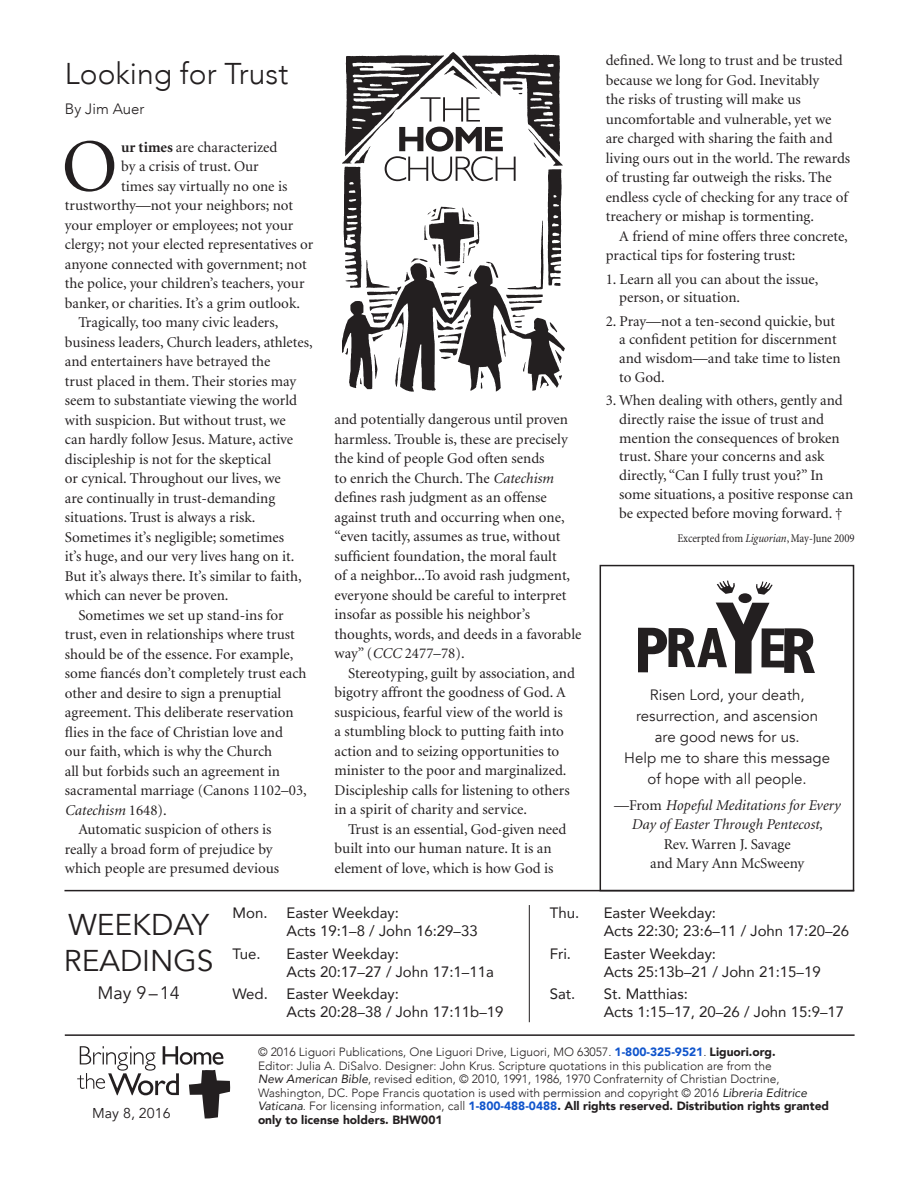
<style>
.page{position:relative;width:918px;height:1188px;background:#fff}
.page>*{position:absolute;margin:0;border:0;box-sizing:border-box;transform-origin:0 0}
.Main_Text{font:75px "Minion";color:#231f20}
.t1{font:30px "Avenir";color:#231f20}
.Head_1{font:300 30px "Avenir";color:#231f20}
.Weekday_Readings_Dat{font:18px "Avenir";color:#231f20}
.Main_Text-2{font:15px/19.5px "Minion";color:#231f20}
.Weekday_Readings{font:15px/18px "Avenir";color:#231f20}
.Prayer{font:15px/21px "Avenir";color:#231f20;text-align:center}
._13-Prayer_credit_li{font:italic 15px/19.5px "Minion";color:#231f20;text-align:center}
.Author_2{font:300 15px "Avenir";color:#231f20}
.t2{font:14.25px "Avenir";color:#231f20}
.Weekday_Readings-2{font:300 12px/13.5px "Avenir";color:#231f20}
.Main_Text-3{font:condensed 12px "Minion";letter-spacing:-.005em;color:#231f20}
.s1{font-style:italic}
.s2{font-weight:700}
.s3{font-style:normal}
.s4{font-weight:900;color:#15c}
.s5{font-weight:900}
.s6{font-weight:400;font-style:italic}
.s7{color:#222}
.s8{font-weight:400;font-style:italic;color:#222}
</style>
<div class="page">
<hr style="left:64px;top:890px;width:790px;height:1px;background:#231f20">
<svg style="left:77px;top:1046px;width:153px;height:73px"></svg>
<img style="left:342px;top:52px;width:223px;height:340px">
<img style="left:418px;top:200px;width:68px;height:78px">
<svg style="left:385px;top:97px;width:131px;height:84px"></svg>
<div style="left:600px;top:565px;width:254px;height:326px;border:2px solid #231f20"></div>
<hr style="left:65px;top:1034px;width:790px;height:2px;background:#231f20">
<hr style="left:529px;top:905px;width:1px;height:117px;background:#231f20">
<svg style="left:717px;top:581px;width:18px;height:13px"></svg>
<svg style="left:756px;top:582px;width:17px;height:13px"></svg>
<svg style="left:638px;top:603px;width:177px;height:70px"></svg>
<div style="left:738px;top:593px;width:14px;height:10px;background:#231f20;border-radius:50%"></div>
<p class="Main_Text-2" style="left:606px;top:51px;width:246px">defined. We long to trust and be trusted because we long for God. Inevitably<br>the risks of trusting will make us uncomfortable and vulnerable, yet we are charged with sharing the faith and living ours out in the world. The rewards of trusting far outweigh the risks. The endless cycle of checking for any trace of treachery or mishap is tormenting.</p>
<p class="Main_Text-2" style="left:606px;top:227px;width:244px;text-indent:14px">A friend of mine offers three concrete, practical tips for fostering trust:</p>
<p class="Main_Text-2" style="left:619px;top:270px;width:201px;line-height:18.8px;text-indent:-14px">1. Learn all you can about the issue, person, or situation.</p>
<p class="Main_Text-2" style="left:619px;top:312px;width:223px;line-height:18.8px;text-indent:-14px">2. Pray—not a ten-second quickie, but a confident petition for discernment and wisdom—and take time to listen to God.</p>
<p class="Main_Text-2" style="left:619px;top:391px;width:236px;line-height:18.8px;text-indent:-14px">3. When dealing with others, gently and directly raise the issue of trust and mention the consequences of broken trust. Share your concerns and ask directly, “Can I fully trust you?” In some situations, a positive response can be expected before moving forward. †</p>
<p class="Main_Text-3" style="left:677px;top:532px;width:179px">Excerpted from <span class="s1">Liguorian</span>, May-June 2009</p>
<p class="Head_1" style="left:65px;top:56px;width:225px">Looking for Trust</p>
<p class="Author_2" style="left:65px;top:100px;width:81px">By Jim Auer</p>
<p class="Main_Text" style="left:62px;top:130px;width:57px">O</p>
<p class="Main_Text-2" style="left:121px;top:137px;width:158px"><span class="s2">ur times</span> are characterized</p>
<p class="Main_Text-2" style="left:121px;top:157px;width:139px">by a crisis of trust. Our</p>
<p class="Main_Text-2" style="left:121px;top:176px;width:168px">times say virtually no one is</p>
<p class="Main_Text-2" style="left:65px;top:196px;width:230px">trustworthy—not your neighbors; not</p>
<p class="Main_Text-2" style="left:65px;top:215px;width:230px">your employer or employees; not your</p>
<p class="Main_Text-2" style="left:65px;top:235px;width:250px">clergy; not your elected representatives or</p>
<p class="Main_Text-2" style="left:65px;top:254px;width:243px">anyone connected with government; not</p>
<p class="Main_Text-2" style="left:65px;top:274px;width:241px">the police, your children’s teachers, your</p>
<p class="Main_Text-2" style="left:65px;top:293px;width:237px">banker, or charities. It’s a grim outlook.</p>
<p class="Main_Text-2" style="left:65px;top:313px;width:249px;text-indent:14px">Tragically, too many civic leaders, business leaders, Church leaders, athletes, and entertainers have betrayed the<br>trust placed in them. Their stories may seem to substantiate viewing the world with suspicion. But without trust, we<br>can hardly follow Jesus. Mature, active discipleship is not for the skeptical<br>or cynical. Throughout our lives, we<br>are continually in trust-demanding situations. Trust is always a risk.<br>Sometimes it’s negligible; sometimes<br>it’s huge, and our very lives hang on it.<br>But it’s always there. It’s similar to faith, which can never be proven.</p>
<p class="Main_Text-2" style="left:65px;top:605px;width:243px;text-indent:14px">Sometimes we set up stand-ins for trust, even in relationships where trust should be of the essence. For example, some fiancés don’t completely trust each other and desire to sign a prenuptial agreement. This deliberate reservation flies in the face of Christian love and our faith, which is why the Church<br>all but forbids such an agreement in sacramental marriage (Canons 1102–03, <span class="s1">Catechism</span> 1648).</p>
<p class="Main_Text-2" style="left:65px;top:820px;width:216px;text-align:center">Automatic suspicion of others is really a broad form of prejudice by which people are presumed devious</p>
<p class="Weekday_Readings" style="left:232px;top:904px;width:37px">Mon.</p>
<p class="Weekday_Readings" style="left:286px;top:904px;width:193px">Easter Weekday:<br>Acts 19:1–8 / John 16:29–33</p>
<p class="Weekday_Readings" style="left:232px;top:944px;width:30px">Tue.</p>
<p class="Weekday_Readings" style="left:286px;top:944px;width:209px">Easter Weekday:<br>Acts 20:17–27 / John 17:1–11a</p>
<p class="Weekday_Readings" style="left:286px;top:985px;width:219px;text-indent:-54px">Wed. Easter Weekday:<br>Acts 20:28–38 / John 17:11b–19</p>
<p class="Main_Text-2" style="left:335px;top:410px;width:248px">and potentially dangerous until proven harmless. Trouble is, these are precisely the kind of people God often sends<br>to enrich the Church. The <span class="s1">Catechism </span>defines rash judgment as an offense against truth and occurring when one, “even tacitly, assumes as true, without sufficient foundation, the moral fault<br>of a neighbor...To avoid rash judgment, everyone should be careful to interpret insofar as possible his neighbor’s thoughts, words, and deeds in a favorable way” (<span class="s1">CCC</span> 2477–78).</p>
<p class="Main_Text-2" style="left:335px;top:664px;width:242px;text-indent:14px">Stereotyping, guilt by association, and bigotry affront the goodness of God. A suspicious, fearful view of the world is<br>a stumbling block to putting faith into action and to seizing opportunities to minister to the poor and marginalized.<br>Discipleship calls for listening to others in a spirit of charity and service.</p>
<p class="Main_Text-2" style="left:335px;top:820px;width:233px;text-indent:14px">Trust is an essential, God-given need built into our human nature. It is an element of love, which is how God is</p>
<p class="Prayer" style="left:624px;top:685px;width:207px">Risen Lord, your death, resurrection, and ascension are good news for us.<br>Help me to share this message of hope with all people.</p>
<p class="_13-Prayer_credit_li" style="left:614px;top:796px;width:228px"><span class="s3">—From</span> Hopeful Meditations for Every<br>Day of Easter Through Pentecost,<br><span class="s3">Rev. Warren J. Savage<br>and Mary Ann McSweeny</span></p>
<p class="Weekday_Readings" style="left:550px;top:904px;width:31px">Thu.</p>
<p class="Weekday_Readings" style="left:604px;top:904px;width:247px">Easter Weekday:<br>Acts 22:30; 23:6–11 / John 17:20–26</p>
<p class="Weekday_Readings" style="left:550px;top:944px;width:23px">Fri.</p>
<p class="Weekday_Readings" style="left:604px;top:944px;width:219px">Easter Weekday:<br>Acts 25:13b–21 / John 21:15–19</p>
<p class="Weekday_Readings" style="left:550px;top:985px;width:27px">Sat.</p>
<p class="Weekday_Readings" style="left:604px;top:985px;width:242px">St. Matthias:<br>Acts 1:15–17, 20–26 / John 15:9–17</p>
<p class="t1" style="left:68px;top:906px;width:142px">WEEKDAY</p>
<p class="t1" style="left:64px;top:942px;width:151px">READINGS</p>
<p class="Weekday_Readings_Dat" style="left:97px;top:982px;width:84px">May 9–14</p>
<p class="t2" style="left:92px;top:1105px;width:80px">May 8, 2016</p>
<p class="Weekday_Readings-2" style="left:258px;top:1045px;width:573px">© 2016 Liguori Publications, One Liguori Drive, Liguori, MO 63057. <span class="s4">1-800-325-9521</span>. <span class="s5">Liguori.org.<br></span>Editor: Julia A. DiSalvo. Designer: John Krus. Scripture quotations in this publication are from the<br><span class="s6">New American Bible</span>, revised edition, © 2010, 1991, 1986, 1970 Confraternity of Christian Doctrine, Washington, DC. Pope Francis quotation is used with permission and copyright © <span class="s7">2016</span> <span class="s8">Libreria Editrice Vaticana</span><span class="s7">.</span> For licensing information, call <span class="s4">1-800-488-0488</span><span class="s5">. All rights reserved. Distribution rights granted only to license holders. BHW001</span></p>
</div>
